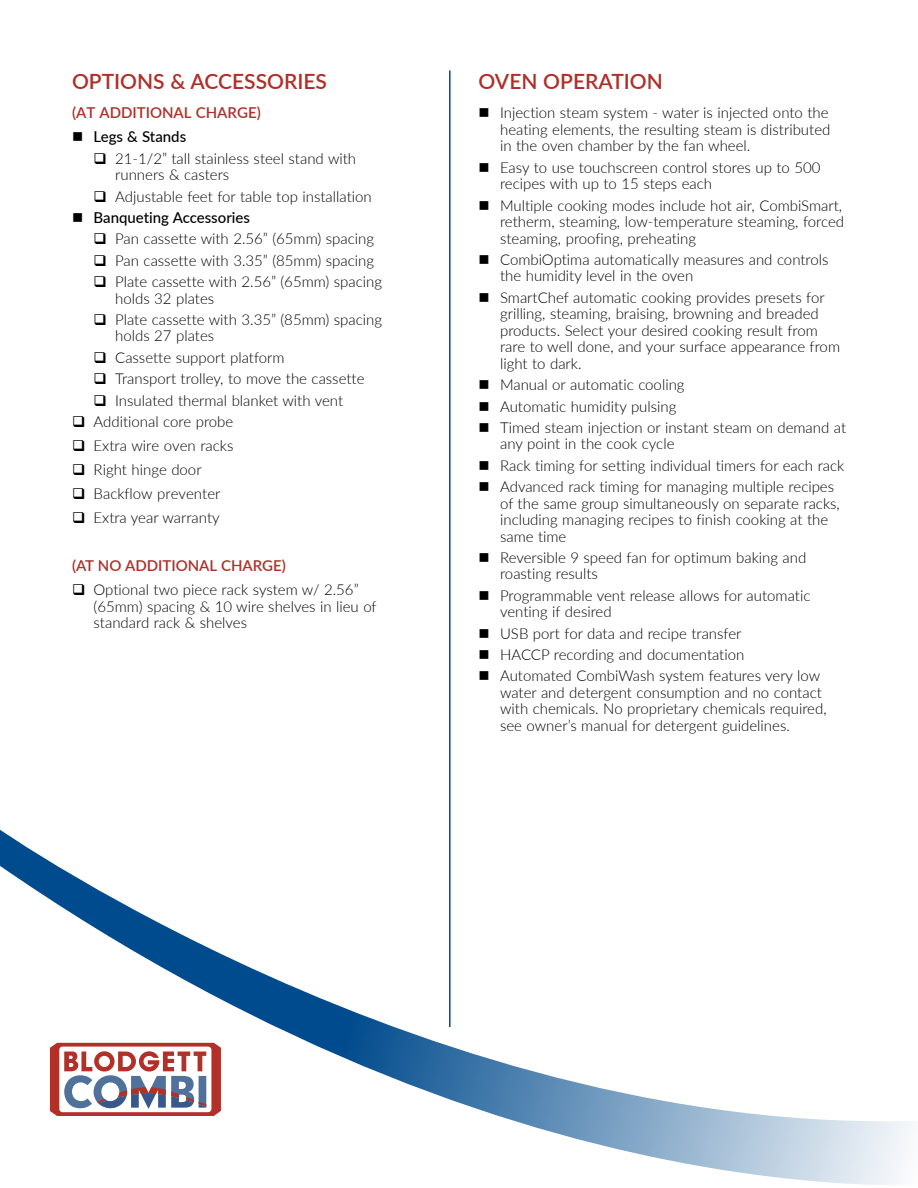
<style>
.page{position:relative;width:918px;height:1188px;background:#fff}
.page>*{position:absolute;margin:0;border:0;box-sizing:border-box;transform-origin:0 0}
.t1{font:600 21px "Lato";color:#b12e28}
.t2{font:300 15px/16.5px "Lato";color:#000}
.t3{font:600 15px "Lato";color:#b12e28}
.t4{font:500 15px "Lato";color:#000}
</style>
<div class="page">
<svg style="left:0;top:830px;width:913px;height:355px"></svg>
<svg style="left:50px;top:1043px;width:171px;height:73px"></svg>
<hr style="left:449px;top:70px;width:2px;height:957px;background:#004b8d">
<h1 class="t1" style="left:72px;top:66px;width:257px">OPTIONS &amp; ACCESSORIES</h1>
<p class="t3" style="left:72px;top:102px;width:190px">(AT ADDITIONAL CHARGE)</p>
<p class="t4" style="left:94px;top:126px;width:94px">Legs &amp; Stands</p>
<p class="t2" style="left:115px;top:150px;width:243px">21-1/2” tall stainless steel stand with runners &amp; casters</p>
<p class="t2" style="left:115px;top:187px;width:258px">Adjustable feet for table top installation</p>
<p class="t4" style="left:94px;top:207px;width:158px">Banqueting Accessories</p>
<p class="t2" style="left:115px;top:228px;width:268px;line-height:21.3px">Pan cassette with 2.56” (65mm) spacing<br>Pan cassette with 3.35” (85mm) spacing<br>Plate cassette with 2.56” (65mm) spacing</p>
<p class="t2" style="left:115px;top:287px;width:268px;line-height:21.3px">holds 32 plates<br>Plate cassette with 3.35” (85mm) spacing</p>
<p class="t2" style="left:115px;top:327px;width:101px">holds 27 plates</p>
<p class="t2" style="left:115px;top:349px;width:171px">Cassette support platform</p>
<p class="t2" style="left:115px;top:370px;width:251px">Transport trolley, to move the cassette</p>
<p class="t2" style="left:115px;top:391px;width:230px">Insulated thermal blanket with vent</p>
<p class="t2" style="left:94px;top:413px;width:141px">Additional core probe</p>
<p class="t2" style="left:94px;top:433px;width:141px;line-height:24px">Extra wire oven racks<br>Right hinge door<br>Backflow preventer<br>Extra year warranty</p>
<p class="t3" style="left:72px;top:555px;width:215px">(AT NO ADDITIONAL CHARGE)</p>
<p class="t2" style="left:94px;top:581px;width:285px">Optional two piece rack system w/ 2.56” (65mm) spacing &amp; 10 wire shelves in lieu of standard rack &amp; shelves</p>
<h1 class="t1" style="left:478px;top:66px;width:186px">OVEN OPERATION</h1>
<p class="t2" style="left:500px;top:104px;width:332px">Injection steam system - water is injected onto the heating elements, the resulting steam is distributed in the oven chamber by the fan wheel.</p>
<p class="t2" style="left:500px;top:159px;width:322px">Easy to use touchscreen control stores up to 500 recipes with up to 15 steps each</p>
<p class="t2" style="left:500px;top:196px;width:346px">Multiple cooking modes include hot air, CombiSmart, retherm, steaming, low-temperature steaming, forced steaming, proofing, preheating</p>
<p class="t2" style="left:500px;top:251px;width:330px">CombiOptima automatically measures and controls the humidity level in the oven</p>
<p class="t2" style="left:500px;top:289px;width:341px">SmartChef automatic cooking provides presets for grilling, steaming, braising, browning and breaded products. Select your desired cooking result from rare to well done, and your surface appearance from light to dark.</p>
<p class="t2" style="left:500px;top:374px;width:348px;line-height:21.3px">Manual or automatic cooling<br>Automatic humidity pulsing<br>Timed steam injection or instant steam on demand at</p>
<p class="t2" style="left:500px;top:433px;width:346px;line-height:21.3px">any point in the cook cycle<br>Rack timing for setting individual timers for each rack<br>Advanced rack timing for managing multiple recipes</p>
<p class="t2" style="left:500px;top:494px;width:341px">of the same group simultaneously on separate racks, including managing recipes to finish cooking at the same time</p>
<p class="t2" style="left:500px;top:549px;width:308px">Reversible 9 speed fan for optimum baking and roasting results</p>
<p class="t2" style="left:500px;top:587px;width:312px">Programmable vent release allows for automatic venting if desired</p>
<p class="t2" style="left:500px;top:622px;width:322px;line-height:21.3px">USB port for data and recipe transfer<br>HACCP recording and documentation<br>Automated CombiWash system features very low</p>
<p class="t2" style="left:500px;top:684px;width:328px">water and detergent consumption and no contact with chemicals. No proprietary chemicals required, see owner’s manual for detergent guidelines.</p>
</div>
